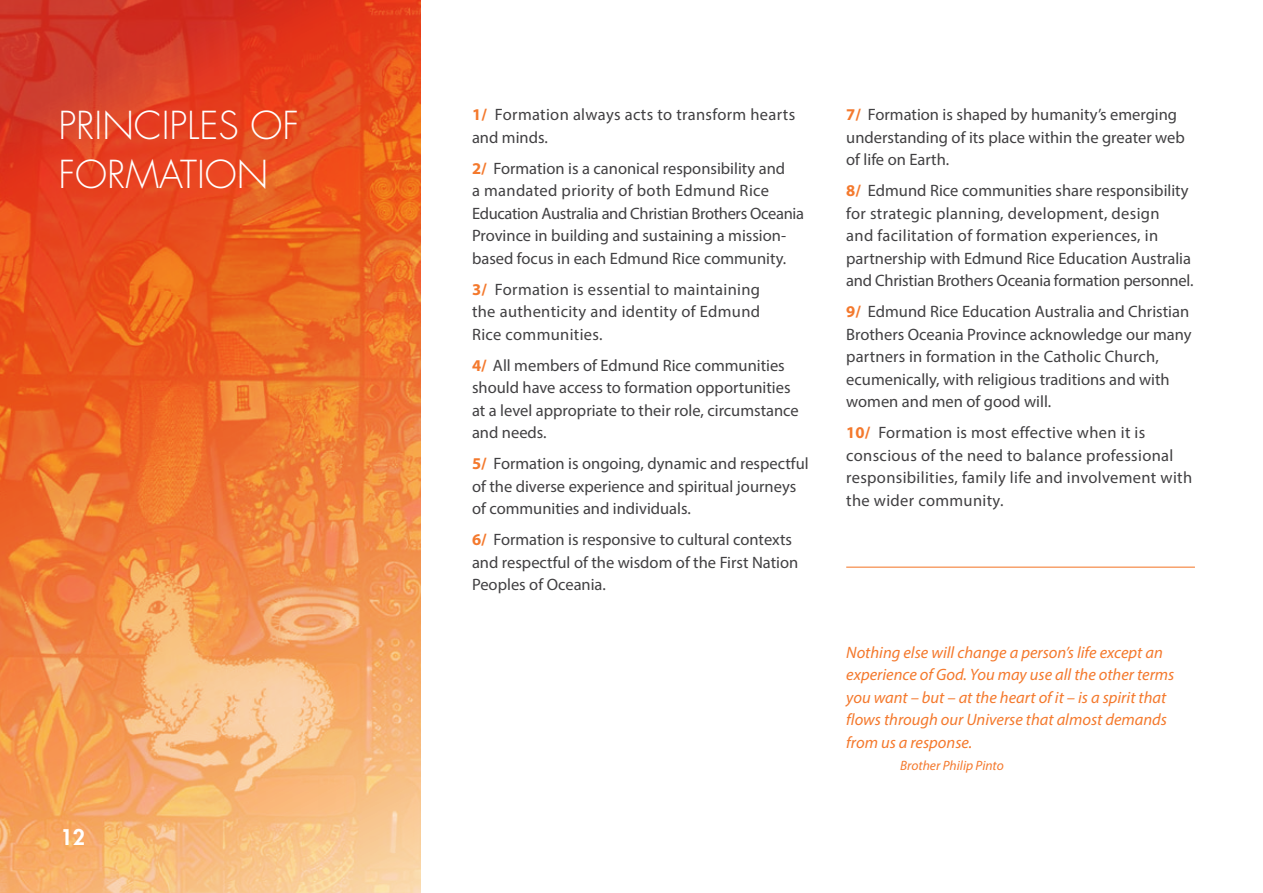
<style>
.page{position:relative;width:1263px;height:893px;background:#fff}
.page>*{position:absolute;margin:0;border:0;box-sizing:border-box;transform-origin:0 0}
.t1{font:300 37.5px/49.5px "Futura Std";color:#fff}
.t2{font:800 21px "Futura Std";color:#fff}
.t3{font:16.5px/22.5px "Myriad Pro";color:#414042}
.t4{font:16.5px/22.5px "Myriad Pro";letter-spacing:.02em;color:#414042}
.t5{font:italic 16.5px/22.5px "Myriad Pro";color:#f4792d}
.t6{font:italic 13.5px "Myriad Pro";color:#f4792d}
.s1{font-weight:700;color:#f4792d}
</style>
<div class="page">
<img style="left:0;top:0;width:421px;height:893px">
<hr style="left:846px;top:567px;width:349px;height:1px;background:#f4792d">
<h1 class="t1" style="left:58px;top:102px;width:242px">PRINCIPLES OF<br>FORMATION</h1>
<p class="t2" style="left:61px;top:828px;width:26px">12</p>
<p class="t4" style="left:472px;top:103px;width:325px"><span class="s1">1/</span> Formation always acts to transform hearts and minds.</p>
<p class="t3" style="left:472px;top:157px;width:333px"><span class="s1">2/</span> Formation is a canonical responsibility and<br>a mandated priority of both Edmund Rice Education Australia and Christian Brothers Oceania Province in building and sustaining a mission&shy;based focus in each Edmund Rice community.</p>
<p class="t3" style="left:472px;top:278px;width:290px;text-align:justify"><span class="s1">3/</span> Formation is essential to maintaining the authenticity and identity of Edmund Rice communities.</p>
<p class="t3" style="left:472px;top:354px;width:328px"><span class="s1">4/</span> All members of Edmund Rice communities should have access to formation opportunities at a level appropriate to their role, circumstance and needs.</p>
<p class="t3" style="left:472px;top:452px;width:338px"><span class="s1">5/</span> Formation is ongoing, dynamic and respectful of the diverse experience and spiritual journeys of communities and individuals.</p>
<p class="t3" style="left:472px;top:528px;width:328px"><span class="s1">6/</span> Formation is responsive to cultural contexts and respectful of the wisdom of the First Nation<br>Peoples of Oceania.</p>
<p class="t3" style="left:846px;top:103px;width:340px"><span class="s1">7/</span> Formation is shaped by humanity’s emerging understanding of its place within the greater web of life on Earth.</p>
<p class="t3" style="left:846px;top:179px;width:349px"><span class="s1">8/</span> Edmund Rice communities share responsibility for strategic planning, development, design<br>and facilitation of formation experiences, in partnership with Edmund Rice Education Australia and Christian Brothers Oceania formation personnel.</p>
<p class="t3" style="left:846px;top:300px;width:347px"><span class="s1">9/</span> Edmund Rice Education Australia and Christian Brothers Oceania Province acknowledge our many partners in formation in the Catholic Church, ecumenically, with religious traditions and with women and men of good will.</p>
<p class="t4" style="left:846px;top:421px;width:347px"><span class="s1">10/</span> Formation is most effective when it is conscious of the need to balance professional responsibilities, family life and involvement with the wider community.</p>
<p class="t5" style="left:846px;top:641px;width:330px">Nothing else will change a person’s life except an experience of God. You may use all the other terms you want – but – at the heart of it – is a spirit that flows through our Universe that almost demands from us a response.</p>
<p class="t6" style="left:900px;top:757px;width:105px">Brother Philip Pinto</p>
</div>
